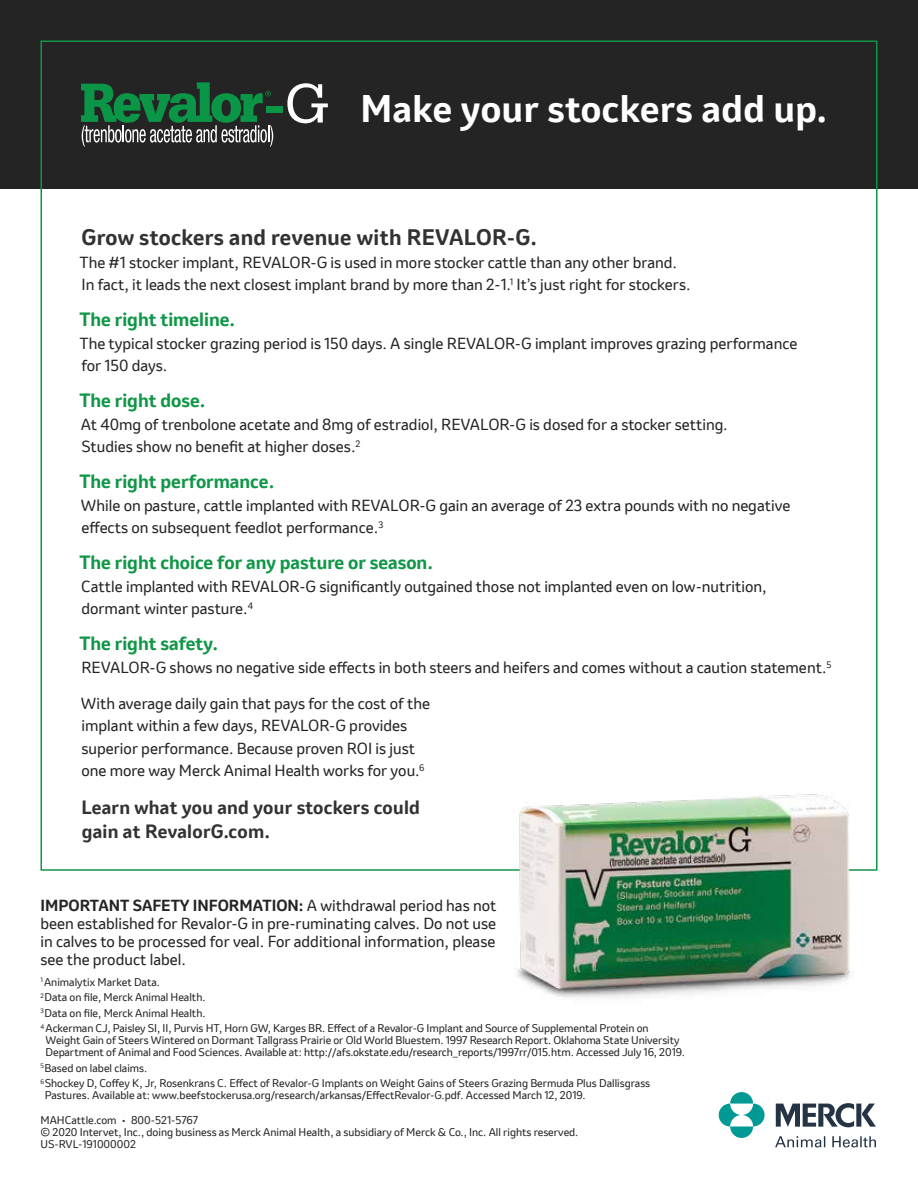
<style>
.page{position:relative;width:918px;height:1188px;background:#fff}
.page>*{position:absolute;margin:0;border:0;box-sizing:border-box;transform-origin:0 0}
.t1{font:700 36px "Invention";letter-spacing:.015em;color:#fff}
.t2{font:700 21px "Invention";letter-spacing:.015em;color:#333231}
.t3{font:700 18px "Invention";color:#109647}
.t4{font:700 18px/24px "Invention";letter-spacing:.015em;color:#333231}
.t5{font:15px/22.5px "Invention";color:#242424}
.t6{font:10.5px/15.5px "Invention";letter-spacing:-.005em;color:#242424}
.s1{font-weight:700}
</style>
<div class="page">
<div style="left:0;top:0;width:918px;height:189px;background:#242424"></div>
<svg style="left:81px;top:82px;width:192px;height:65px"></svg>
<svg style="left:287px;top:83px;width:41px;height:40px"></svg>
<div style="left:267px;top:106px;width:16px;height:6px;background:#0b9647"></div>
<svg style="left:719px;top:1092px;width:46px;height:46px"></svg>
<svg style="left:775px;top:1103px;width:101px;height:44px"></svg>
<img style="left:505px;top:794px;width:360px;height:205px">
<h1 class="t1" style="left:360px;top:83px;width:469px">Make your stockers add up.</h1>
<h2 class="t2" style="left:81px;top:222px;width:457px">Grow stockers and revenue with REVALOR-G.</h2>
<p class="t5" style="left:79px;top:251px;width:613px">The #1 stocker implant, REVALOR-G is used in more stocker cattle than any other brand.<br>In fact, it leads the next closest implant brand by more than 2-1.<sup>1</sup> It’s just right for stockers.</p>
<p class="t3" style="left:79px;top:307px;width:157px">The right timeline.</p>
<p class="t5" style="left:79px;top:332px;width:720px">The typical stocker grazing period is 150 days. A single REVALOR-G implant improves grazing performance for 150 days.</p>
<p class="t3" style="left:79px;top:388px;width:128px">The right dose.</p>
<p class="t5" style="left:81px;top:413px;width:649px">At 40mg of trenbolone acetate and 8mg of estradiol, REVALOR-G is dosed for a stocker setting.<br>Studies show no benefit at higher doses.<sup>2</sup></p>
<p class="t3" style="left:79px;top:469px;width:196px">The right performance.</p>
<p class="t5" style="left:81px;top:494px;width:711px">While on pasture, cattle implanted with REVALOR-G gain an average of 23 extra pounds with no negative effects on subsequent feedlot performance.<sup>3</sup></p>
<p class="t3" style="left:79px;top:550px;width:355px">The right choice for any pasture or season.</p>
<p class="t5" style="left:81px;top:575px;width:687px">Cattle implanted with REVALOR-G significantly outgained those not implanted even on low-nutrition, dormant winter pasture.<sup>4</sup></p>
<p class="t3" style="left:79px;top:631px;width:140px">The right safety.</p>
<p class="t5" style="left:81px;top:656px;width:752px">REVALOR-G shows no negative side effects in both steers and heifers and comes without a caution statement.<sup>5</sup></p>
<p class="t5" style="left:81px;top:692px;width:351px">With average daily gain that pays for the cost of the implant within a few days, REVALOR-G provides superior performance. Because proven ROI is just one more way Merck Animal Health works for you.<sup>6</sup></p>
<p class="t4" style="left:81px;top:795px;width:340px">Learn what you and your stockers could gain at RevalorG.com.</p>
<p class="t5" style="left:40px;top:896px;width:457px;line-height:18px;text-align:justify"><span class="s1">IMPORTANT SAFETY INFORMATION:</span> A withdrawal period has not been established for Revalor-G in pre-ruminating calves. Do not use in calves to be processed for veal. For additional information, please see the product label.</p>
<p class="t6" style="left:40px;top:974px;width:610px"><sup>1</sup> Animalytix Market Data.<br><sup>2</sup>Data on file, Merck Animal Health.<br><sup>3</sup>Data on file, Merck Animal Health.<br><sup>4</sup> Ackerman CJ, Paisley SI, II, Purvis HT, Horn GW, Karges BR. Effect of a Revalor-G Implant and Source of Supplemental Protein on</p>
<p class="t6" style="left:46px;top:1034px;width:641px;line-height:12px">Weight Gain of Steers Wintered on Dormant Tallgrass Prairie or Old World Bluestem. 1997 Research Report. Oklahoma State University<br>Department of Animal and Food Sciences. Available at: http://afs.okstate.edu/research_reports/1997rr/015.htm. Accessed July 16, 2019.</p>
<p class="t6" style="left:40px;top:1060px;width:611px"><sup>5</sup>Based on label claims.<br><sup>6</sup>Shockey D, Coffey K, Jr, Rosenkrans C. Effect of Revalor-G Implants on Weight Gains of Steers Grazing Bermuda Plus Dallisgrass</p>
<p class="t6" style="left:45px;top:1088px;width:542px">Pastures. Available at: www.beefstockerusa.org/research/arkansas/EffectRevalor-G.pdf. Accessed March 12, 2019.</p>
<p class="t6" style="left:40px;top:1114px;width:540px;line-height:12px">MAHCattle.com • 800-521-5767<br>© 2020 Intervet, Inc., doing business as Merck Animal Health, a subsidiary of Merck &amp; Co., Inc. All rights reserved.<br>US-RVL-191000002</p>
</div>
